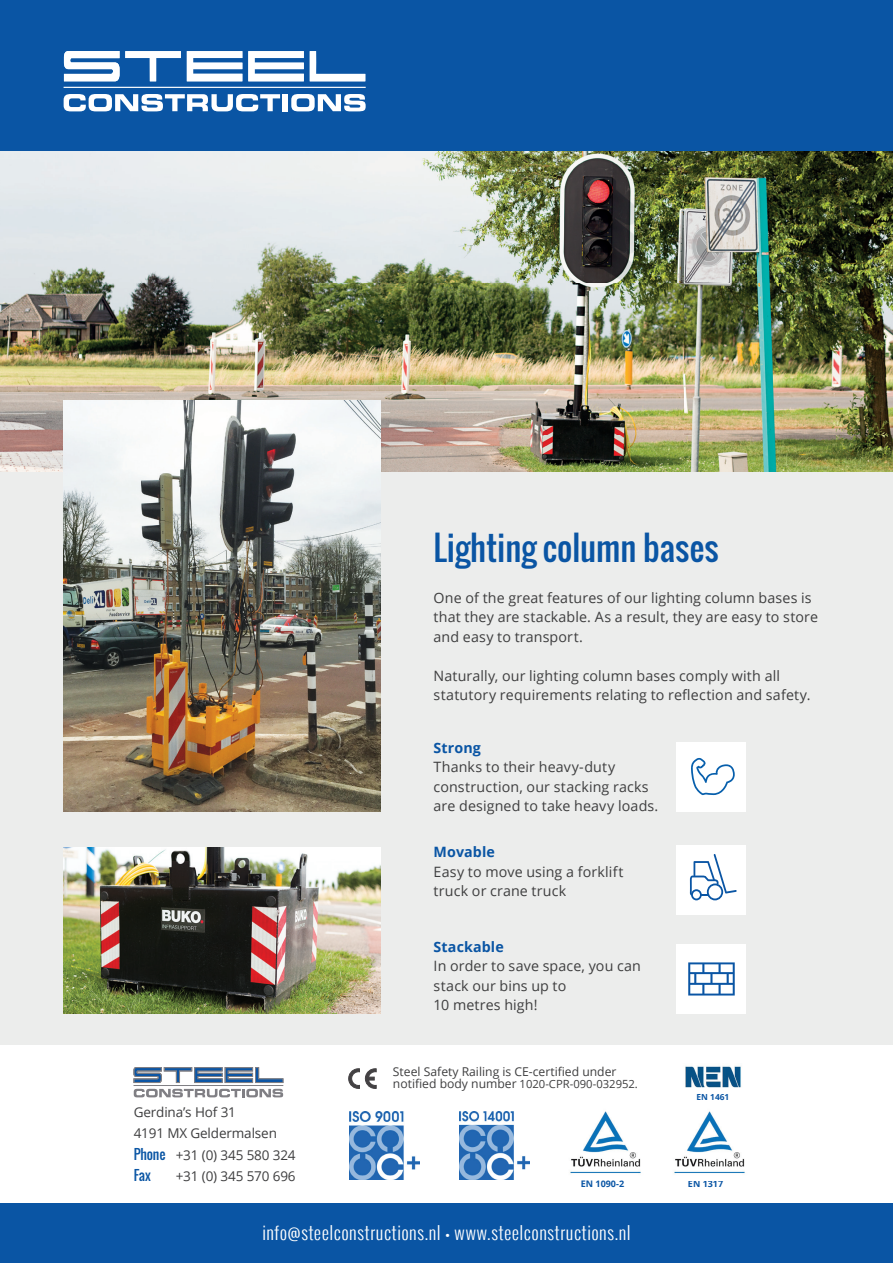
<style>
.page{position:relative;width:893px;height:1263px;background:#fff}
.page>*{position:absolute;margin:0;border:0;box-sizing:border-box;transform-origin:0 0}
.t1{font:33px "Oswald";color:#0a55a4}
.t2{font:300 18px "Oswald";letter-spacing:.03em;color:#fff}
.t3{font:14.25px/19.5px "Open Sans";letter-spacing:.01em;color:#3e3e3f}
.t4{font:700 14.25px "Open Sans";letter-spacing:.01em;color:#0a55a4}
.t5{font:13.5px/21px "Open Sans";letter-spacing:-.01em;color:#3e3e3f}
.t6{font:13.5px "Oswald";color:#0a55a4}
.t7{font:12.15px "Open Sans";color:#3e3e3f}
.t8{font:11.25px "Open Sans";color:#3e3e3f}
.t9{font:700 9px "Open Sans";color:#0a55a4}
.t10{font:700 8.4px "Open Sans";color:#0a55a4}
.s1{font-family:"Oswald";color:#0a55a4}
.s2{font-size:12.15px}
</style>
<div class="page">
<img style="left:0;top:151px;width:893px;height:321px">
<div style="left:0;top:472px;width:893px;height:731px;background:#ecedec"></div>
<div style="left:0;top:0;width:893px;height:151px;background:#0a55a4"></div>
<svg style="left:64px;top:51px;width:117px;height:30px"></svg>
<svg style="left:187px;top:51px;width:55px;height:30px"></svg>
<svg style="left:248px;top:51px;width:56px;height:30px"></svg>
<svg style="left:310px;top:51px;width:55px;height:30px"></svg>
<svg style="left:64px;top:94px;width:216px;height:17px"></svg>
<div style="left:283px;top:94px;width:5px;height:17px;background:#fff"></div>
<svg style="left:291px;top:94px;width:75px;height:17px"></svg>
<hr style="left:64px;top:87px;width:302px;height:1px;background:#fff">
<div style="left:0;top:1045px;width:893px;height:163px;background:#fff"></div>
<div style="left:0;top:1203px;width:893px;height:60px;background:#0a55a4"></div>
<div style="left:677px;top:944px;width:69px;height:70px;background:#fff"></div>
<svg style="left:688px;top:962px;width:47px;height:33px"></svg>
<div style="left:677px;top:742px;width:69px;height:69px;background:#fff"></div>
<img style="left:64px;top:847px;width:317px;height:167px">
<div style="left:677px;top:845px;width:69px;height:69px;background:#fff"></div>
<svg style="left:690px;top:854px;width:47px;height:46px"></svg>
<svg style="left:691px;top:758px;width:44px;height:37px"></svg>
<svg style="left:134px;top:1067px;width:149px;height:16px"></svg>
<svg style="left:134px;top:1089px;width:149px;height:8px"></svg>
<hr style="left:134px;top:1085px;width:149px;height:1px;background:#807f84">
<img style="left:350px;top:1112px;width:69px;height:67px">
<img style="left:459px;top:1112px;width:70px;height:67px">
<img style="left:685px;top:1066px;width:56px;height:22px">
<svg style="left:349px;top:1069px;width:27px;height:19px"></svg>
<img style="left:570px;top:1111px;width:71px;height:63px">
<img style="left:674px;top:1111px;width:71px;height:63px">
<img style="left:64px;top:400px;width:317px;height:411px">
<h1 class="t1" style="left:434px;top:523px;width:286px">Lighting column bases</h1>
<p class="t3" style="left:434px;top:587px;width:386px">One of the great features of our lighting column bases is that they are stackable. As a result, they are easy to store and easy to transport.</p>
<p class="t3" style="left:434px;top:665px;width:378px">Naturally, our lighting column bases comply with all statutory requirements relating to reflection and safety.</p>
<p class="t4" style="left:434px;top:737px;width:49px">Strong</p>
<p class="t3" style="left:434px;top:757px;width:226px">Thanks to their heavy-duty construction, our stacking racks are designed to take heavy loads.</p>
<p class="t4" style="left:434px;top:842px;width:63px">Movable</p>
<p class="t3" style="left:434px;top:861px;width:191px">Easy to move using a forklift truck or crane truck</p>
<p class="t4" style="left:434px;top:937px;width:72px">Stackable</p>
<p class="t3" style="left:434px;top:956px;width:209px">In order to save space, you can stack our bins up to<br>10 metres high!</p>
<p class="t5" style="left:134px;top:1101px;width:145px">Gerdina’s Hof 31<br>4191 MX Geldermalsen</p>
<p class="t5" style="left:134px;top:1144px;width:163px"><span class="s1">Phone</span> +31 (0) 345 580 324</p>
<p class="t6" style="left:134px;top:1165px;width:19px">Fax</p>
<p class="t5" style="left:176px;top:1165px;width:121px">+31 (0) 345 570 696</p>
<p class="t7" style="left:393px;top:1063px;width:225px">Steel Safety Railing is CE-certified under</p>
<p class="t8" style="left:393px;top:1077px;width:246px"><span class="s2">notified body number</span> 1020-CPR-090-032952.</p>
<p class="t10" style="left:697px;top:1091px;width:34px">EN 1461</p>
<p class="t9" style="left:581px;top:1178px;width:45px">EN 1090-2</p>
<p class="t9" style="left:688px;top:1178px;width:37px">EN 1317</p>
<p class="t2" style="left:262px;top:1220px;width:370px">info@steelconstructions.nl • www.steelconstructions.nl</p>
</div>
